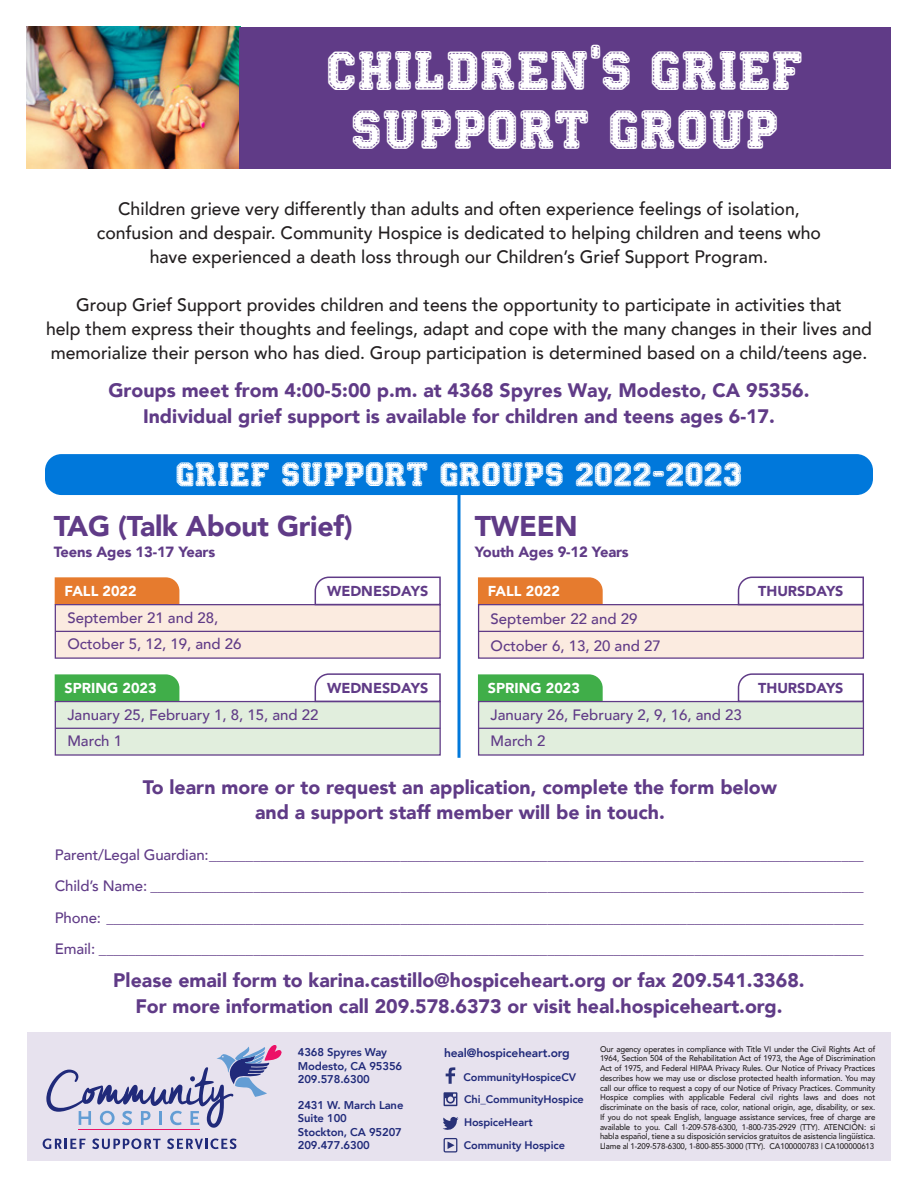
<style>
.page{position:relative;width:918px;height:1188px;background:#fff}
.page>*{position:absolute;margin:0;border:0;box-sizing:border-box;transform-origin:0 0}
.t1{font:40.5px "Stitch'n School";letter-spacing:.04em;color:#fff}
.t2{font:900 28.5px "Avenir";letter-spacing:-.01em;color:#603b87}
.t3{font:24.9px "Stitch'n School";letter-spacing:.04em;color:#fff}
.t4{font:900 19.5px/25.5px "Avenir";color:#603b87;text-align:center}
.t5{font:500 18px/24px "Avenir";color:#231f20;text-align:center}
.t6{font:500 15px "Avenir";color:#603b87}
.t7{font:900 14.7px "Avenir";letter-spacing:-.01em;color:#603b87}
.t8{font:900 14.4px "Avenir";color:#603b87}
.t9{font:900 14.4px "Avenir";color:#fff}
.t10{font:800 12px "Avenir";letter-spacing:-.01em;color:#202a7a}
.t11{font:800 11.25px "Avenir";letter-spacing:-.01em;color:#202a7a}
.t12{font:800 10.95px "Avenir";letter-spacing:-.01em;color:#202a7a}
.t13{font:500 8.25px/9.8px "Avenir";letter-spacing:-.01em;color:#231f20;text-align:justify;scale:.95 1}
</style>
<div class="page">
<div style="left:45px;top:454px;width:828px;height:41px;background:#0078db;border-radius:16px"></div>
<img style="left:27px;top:27px;width:212px;height:142px">
<div style="left:239px;top:27px;width:652px;height:142px;background:#603b87"></div>
<div style="left:27px;top:1032px;width:864px;height:129px;background:#e7e2ee"></div>
<hr style="left:78px;top:1129px;width:122px;height:1px;background:#ec1568">
<svg style="left:46px;top:1045px;width:236px;height:83px"></svg>
<svg style="left:43px;top:1139px;width:43px;height:10px"></svg>
<svg style="left:92px;top:1139px;width:69px;height:10px"></svg>
<svg style="left:167px;top:1139px;width:70px;height:10px"></svg>
<div style="left:444px;top:1138px;width:13px;height:15px;border:1px solid #293277"></div>
<svg style="left:448px;top:1141px;width:6px;height:8px"></svg>
<svg style="left:444px;top:1092px;width:13px;height:14px"></svg>
<svg style="left:446px;top:1067px;width:9px;height:17px"></svg>
<svg style="left:443px;top:1116px;width:15px;height:14px"></svg>
<div style="left:478px;top:577px;width:125px;height:27px;background:#e67b2e"></div>
<svg style="left:478px;top:674px;width:125px;height:27px;background:#45af4e"></svg>
<div style="left:478px;top:604px;width:386px;height:55px;background:#fbebe0;border:1px solid #603b87"></div>
<div style="left:478px;top:701px;width:386px;height:55px;background:#e1eedd;border:1px solid #603b87"></div>
<hr style="left:479px;top:631px;width:385px;height:1px;background:#603b87">
<hr style="left:479px;top:728px;width:385px;height:1px;background:#603b87">
<svg style="left:737px;top:576px;width:127px;height:30px"></svg>
<svg style="left:737px;top:673px;width:127px;height:30px"></svg>
<div style="left:55px;top:577px;width:124px;height:27px;background:#e67b2e"></div>
<svg style="left:55px;top:674px;width:124px;height:27px;background:#44af4d"></svg>
<div style="left:55px;top:604px;width:386px;height:55px;background:#fbebe0;border:1px solid #603b87"></div>
<div style="left:55px;top:701px;width:386px;height:55px;background:#e1eedd;border:1px solid #603b87"></div>
<hr style="left:56px;top:631px;width:384px;height:1px;background:#603b87">
<hr style="left:56px;top:728px;width:384px;height:1px;background:#603b87">
<svg style="left:314px;top:576px;width:127px;height:30px"></svg>
<svg style="left:314px;top:673px;width:127px;height:30px"></svg>
<hr style="left:458px;top:484px;width:2px;height:274px;background:#0078db">
<p class="t1" style="left:590px;top:14px;width:13px">,</p>
<p class="t1" style="left:327px;top:51px;width:477px">CHILDREN S GRIEF</p>
<p class="t1" style="left:352px;top:110px;width:428px">SUPPORT GROUP</p>
<p class="t5" style="left:97px;top:196px;width:726px">Children grieve very differently than adults and often experience feelings of isolation, confusion and despair. Community Hospice is dedicated to helping children and teens who have experienced a death loss through our Children’s Grief Support Program.</p>
<p class="t5" style="left:46px;top:292px;width:827px">Group Grief Support provides children and teens the opportunity to participate in activities that<br>help them express their thoughts and feelings, adapt and cope with the many changes in their lives and memorialize their person who has died. Group participation is determined based on a child/teens age.</p>
<p class="t4" style="left:108px;top:377px;width:703px">Groups meet from 4:00-5:00 p.m. at 4368 Spyres Way, Modesto, CA 95356.<br>Individual grief support is available for children and teens ages 6-17.</p>
<p class="t3" style="left:176px;top:462px;width:567px">GRIEF SUPPORT GROUPS 2022-2023</p>
<p class="t2" style="left:54px;top:502px;width:300px">TAG (Talk About Grief)</p>
<p class="t7" style="left:54px;top:539px;width:163px">Teens Ages 13-17 Years</p>
<p class="t2" style="left:475px;top:502px;width:104px">TWEEN</p>
<p class="t7" style="left:475px;top:539px;width:155px">Youth Ages 9-12 Years</p>
<p class="t9" style="left:65px;top:579px;width:74px">FALL 2022</p>
<p class="t8" style="left:327px;top:579px;width:103px">WEDNESDAYS</p>
<p class="t9" style="left:488px;top:579px;width:74px">FALL 2022</p>
<p class="t8" style="left:758px;top:579px;width:87px">THURSDAYS</p>
<p class="t6" style="left:67px;top:605px;width:152px">September 21 and 28,</p>
<p class="t6" style="left:67px;top:631px;width:176px">October 5, 12, 19, and 26</p>
<p class="t6" style="left:491px;top:606px;width:148px">September 22 and 29</p>
<p class="t6" style="left:491px;top:632px;width:172px">October 6, 13, 20 and 27</p>
<p class="t9" style="left:65px;top:676px;width:93px">SPRING 2023</p>
<p class="t8" style="left:327px;top:676px;width:103px">WEDNESDAYS</p>
<p class="t9" style="left:488px;top:676px;width:93px">SPRING 2023</p>
<p class="t8" style="left:758px;top:676px;width:87px">THURSDAYS</p>
<p class="t6" style="left:67px;top:702px;width:253px">January 25, February 1, 8, 15, and 22</p>
<p class="t6" style="left:67px;top:728px;width:56px">March 1</p>
<p class="t6" style="left:491px;top:702px;width:253px">January 26, February 2, 9, 16, and 23</p>
<p class="t6" style="left:491px;top:728px;width:56px">March 2</p>
<p class="t4" style="left:143px;top:773px;width:636px">To learn more or to request an application, complete the form below and a support staff member will be in touch.</p>
<p class="t6" style="left:55px;top:841px;width:810px">Parent/Legal Guardian:_________________________________________________________________________________________</p>
<p class="t6" style="left:55px;top:873px;width:810px">Child’s Name: _________________________________________________________________________________________________</p>
<p class="t6" style="left:55px;top:904px;width:810px">Phone: _______________________________________________________________________________________________________</p>
<p class="t6" style="left:55px;top:936px;width:810px">Email: ________________________________________________________________________________________________________</p>
<p class="t4" style="left:113px;top:967px;width:693px">Please email form to karina.castillo@hospiceheart.org or fax 209.541.3368.</p>
<p class="t4" style="left:135px;top:993px;width:649px">For more information call 209.578.6373 or visit heal.hospiceheart.org.</p>
<p class="t11" style="left:298px;top:1044px;width:91px">4368 Spyres Way</p>
<p class="t11" style="left:298px;top:1057px;width:106px">Modesto, CA 95356</p>
<p class="t11" style="left:298px;top:1071px;width:74px">209.578.6300</p>
<p class="t11" style="left:298px;top:1096px;width:107px">2431 W. March Lane</p>
<p class="t11" style="left:298px;top:1109px;width:51px">Suite 100</p>
<p class="t11" style="left:298px;top:1123px;width:106px">Stockton, CA 95207</p>
<p class="t11" style="left:298px;top:1136px;width:74px">209.477.6300</p>
<p class="t10" style="left:444px;top:1044px;width:127px">heal@hospiceheart.org</p>
<p class="t12" style="left:463px;top:1068px;width:114px">CommunityHospiceCV</p>
<p class="t12" style="left:464px;top:1114px;width:70px">HospiceHeart</p>
<p class="t12" style="left:464px;top:1091px;width:121px">Chi_CommunityHospice</p>
<p class="t12" style="left:464px;top:1137px;width:103px">Community Hospice</p>
<p class="t13" style="left:600px;top:1043px;width:291px">Our agency operates in compliance with Title VI under the Civil Rights Act of 1964, Section 504 of the Rehabilitation Act of 1973, the Age of Discrimination Act of 1975, and Federal HIPAA Privacy Rules. Our Notice of Privacy Practices describes how we may use or disclose protected health information. You may call our office to request a copy of our Notice of Privacy Practices. Community Hospice complies with applicable Federal civil rights laws and does not discriminate on the basis of race, color, national origin, age, disability, or sex.<br>If you do not speak English, language assistance services, free of charge are available to you. Call 1-209-578-6300, 1-800-735-2929 (TTY). ATENCIÓN: si habla español, tiene a su disposición servicios gratuitos de asistencia lingüística.<br>Llame al 1-209-578-6300, 1-800-855-3000 (TTY). CA100000783 | CA100000613</p>
</div>
